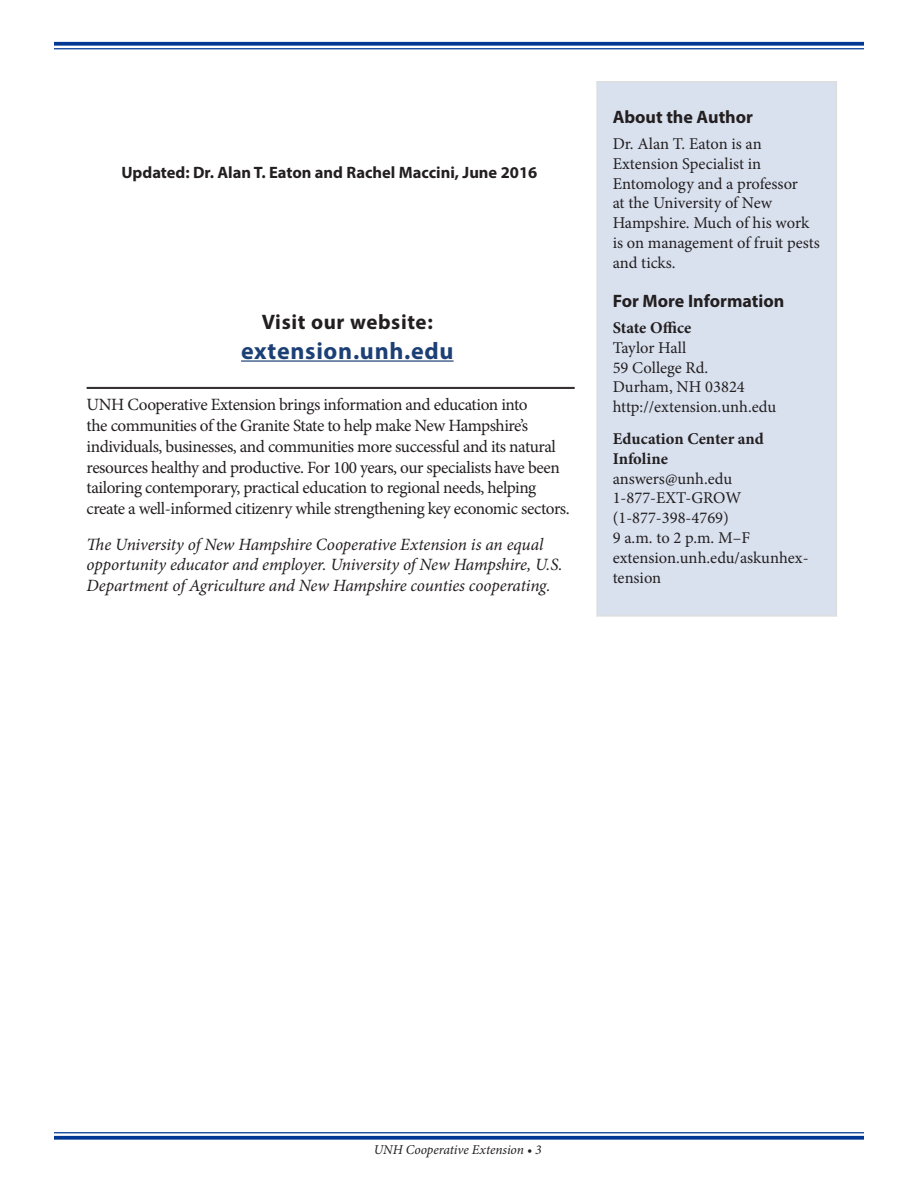
<style>
.page{position:relative;width:918px;height:1188px;background:#fff}
.page>*{position:absolute;margin:0;border:0;box-sizing:border-box;transform-origin:0 0}
.Body_text{font:700 24px "Myriad Pro";letter-spacing:.03em;color:#1c4076}
.Body_text-2{font:700 21px "Myriad Pro";letter-spacing:.03em;color:#231f20}
.Heading_1{font:700 18px "Myriad Pro";color:#231f20}
.Body_No_Indent{font:17.25px/20.7px "Minion Pro";letter-spacing:-.025em;color:#231f20}
.Body_No_Indent-2{font:italic 17.25px/20.7px "Minion Pro";letter-spacing:-.01em;color:#231f20}
.t1{font:16.5px/19.8px "Minion Pro";letter-spacing:-.005em;color:#231f20}
.t2{font:700 16.5px "Myriad Pro";color:#231f20}
.t3{font:700 16.5px/19.8px "Minion Pro";letter-spacing:-.005em;color:#231f20}
.t4{font:italic 13.5px "Minion Pro";letter-spacing:-.005em;color:#231f20}
</style>
<div class="page">
<svg style="left:54px;top:42px;width:810px;height:4px;background:#174a9d"></svg>
<hr style="left:54px;top:48px;width:810px;height:1px;background:#003894">
<hr style="left:54px;top:1132px;width:810px;height:1px;background:#003894">
<svg style="left:54px;top:1136px;width:810px;height:4px;background:#17499d"></svg>
<div style="left:597px;top:82px;width:239px;height:534px;background:#d9e1ef"></div>
<hr style="left:87px;top:387px;width:488px;height:1px;background:#231f20">
<hr style="left:87px;top:388px;width:488px;height:1px;background:#231f20">
<hr style="left:241px;top:360px;width:213px;height:2px;background:#1c4076">
<p class="t2" style="left:121px;top:161px;width:417px">Updated: Dr. Alan T. Eaton and Rachel Maccini, June 2016</p>
<p class="Body_text-2" style="left:262px;top:308px;width:172px">Visit our website:</p>
<p class="Body_text" style="left:241px;top:335px;width:214px">extension.unh.edu</p>
<p class="Body_No_Indent" style="left:87px;top:395px;width:485px">UNH Cooperative Extension brings information and education into<br>the communities of the Granite State to help make New Hampshire’s individuals, businesses, and communities more successful and its natural resources healthy and productive. For 100 years, our specialists have been tailoring contemporary, practical education to regional needs, helping create a well-informed citizenry while strengthening key economic sectors.</p>
<p class="Body_No_Indent-2" style="left:87px;top:534px;width:477px">The University of New Hampshire Cooperative Extension is an equal opportunity educator and employer. University of New Hampshire, U.S.<br>Department of Agriculture and New Hampshire counties cooperating.</p>
<p class="Heading_1" style="left:613px;top:105px;width:142px">About the Author</p>
<p class="t1" style="left:613px;top:134px;width:209px">Dr. Alan T. Eaton is an<br>Extension Specialist in<br>Entomology and a professor<br>at the University of New<br>Hampshire. Much of his work is on management of fruit pests and ticks.</p>
<p class="Heading_1" style="left:613px;top:289px;width:173px">For More Information</p>
<p class="t3" style="left:613px;top:318px;width:80px">State Office</p>
<p class="t1" style="left:613px;top:338px;width:75px">Taylor Hall</p>
<p class="t1" style="left:613px;top:358px;width:97px">59 College Rd.</p>
<p class="t1" style="left:613px;top:377px;width:134px">Durham, NH 03824</p>
<p class="t1" style="left:613px;top:397px;width:165px">http://extension.unh.edu</p>
<p class="t3" style="left:613px;top:429px;width:153px">Education Center and<br>Infoline</p>
<p class="t1" style="left:613px;top:469px;width:121px">answers@unh.edu</p>
<p class="t1" style="left:613px;top:488px;width:130px">1-877-EXT-GROW (1-877-398-4769)</p>
<p class="t1" style="left:613px;top:528px;width:139px">9 a.m. to 2 p.m. M–F</p>
<p class="t1" style="left:613px;top:548px;width:197px">extension.unh.edu/askunhex&shy;tension</p>
<p class="t4" style="left:374px;top:1140px;width:170px">UNH Cooperative Extension • 3</p>
</div>
